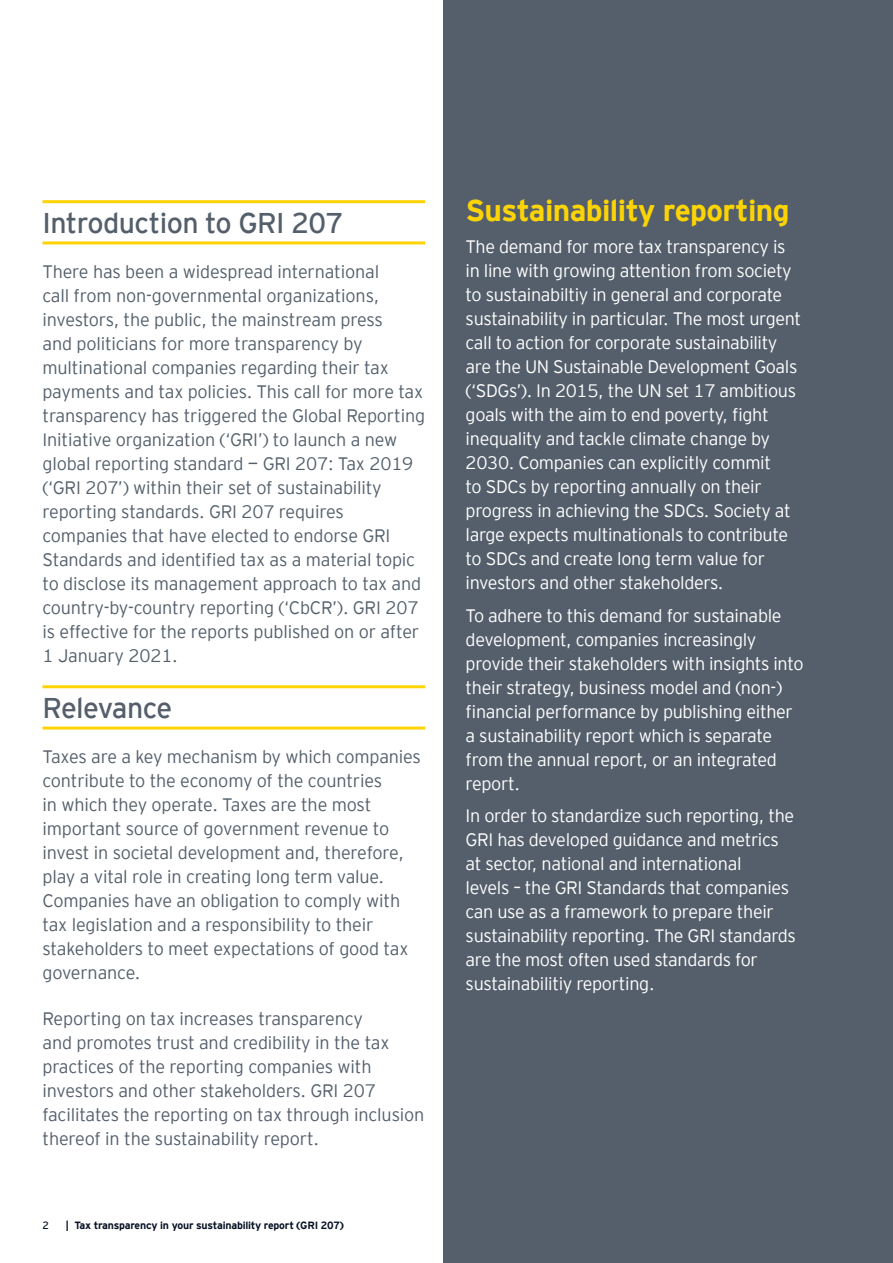
<style>
.page{position:relative;width:893px;height:1263px;background:#fff}
.page>*{position:absolute;margin:0;border:0;box-sizing:border-box;transform-origin:0 0}
.t1{font:700 30px "EY Interstate";letter-spacing:-.02em;color:#fcd406}
.t2{font:28.5px "EY Interstate";letter-spacing:-.02em;color:#545f6b}
.t3{font:300 18px/24px "EY Interstate";letter-spacing:-.01em;color:#545f6b}
.t4{font:300 18px/24px "EY Interstate";letter-spacing:-.02em;color:#fff}
.t5{font:700 10.5px "EY Interstate";letter-spacing:-.02em;color:#071224}
.t6{font:10.5px "EY Interstate";color:#071224}
</style>
<div class="page">
<div style="left:444px;top:0;width:449px;height:1263px;background:#545f6b"></div>
<hr style="left:43px;top:200px;width:382px;height:3px;background:#fed304">
<hr style="left:43px;top:241px;width:382px;height:3px;background:#fed304">
<hr style="left:43px;top:685px;width:382px;height:3px;background:#fed304">
<hr style="left:43px;top:726px;width:382px;height:3px;background:#fed304">
<h2 class="t2" style="left:43px;top:203px;width:302px">Introduction to GRI 207</h2>
<p class="t3" style="left:43px;top:259px;width:384px">There has been a widespread international<br>call from non-governmental organizations, investors, the public, the mainstream press<br>and politicians for more transparency by multinational companies regarding their tax payments and tax policies. This call for more tax transparency has triggered the Global Reporting Initiative organization (‘GRI’) to launch a new global reporting standard — GRI 207: Tax 2019 (‘GRI 207’) within their set of sustainability reporting standards. GRI 207 requires companies that have elected to endorse GRI Standards and identified tax as a material topic to disclose its management approach to tax and country-by-country reporting (‘CbCR’). GRI 207 is effective for the reports published on or after 1 January 2021.</p>
<h2 class="t2" style="left:43px;top:688px;width:131px">Relevance</h2>
<p class="t3" style="left:43px;top:744px;width:380px">Taxes are a key mechanism by which companies contribute to the economy of the countries<br>in which they operate. Taxes are the most important source of government revenue to invest in societal development and, therefore, play a vital role in creating long term value.<br>Companies have an obligation to comply with tax legislation and a responsibility to their stakeholders to meet expectations of good tax governance.</p>
<p class="t3" style="left:43px;top:1005px;width:383px">Reporting on tax increases transparency<br>and promotes trust and credibility in the tax practices of the reporting companies with investors and other stakeholders. GRI 207 facilitates the reporting on tax through inclusion thereof in the sustainability report.</p>
<p class="t6" style="left:43px;top:1218px;width:8px">2</p>
<p class="t5" style="left:66px;top:1217px;width:279px">| Tax transparency in your sustainability report (GRI 207)</p>
<h1 class="t1" style="left:466px;top:189px;width:326px">Sustainability reporting</h1>
<p class="t4" style="left:466px;top:234px;width:337px">The demand for more tax transparency is in line with growing attention from society to sustainabiltiy in general and corporate sustainability in particular. The most urgent call to action for corporate sustainability are the UN Sustainable Development Goals (‘SDGs’). In 2015, the UN set 17 ambitious goals with the aim to end poverty, fight inequality and tackle climate change by 2030. Companies can explicitly commit<br>to SDCs by reporting annually on their progress in achieving the SDCs. Society at large expects multinationals to contribute to SDCs and create long term value for investors and other stakeholders.</p>
<p class="t4" style="left:466px;top:602px;width:339px">To adhere to this demand for sustainable development, companies increasingly provide their stakeholders with insights into their strategy, business model and (non-) financial performance by publishing either a sustainability report which is separate from the annual report, or an integrated report.</p>
<p class="t4" style="left:466px;top:803px;width:332px">In order to standardize such reporting, the GRI has developed guidance and metrics at sector, national and international<br>levels – the GRI Standards that companies can use as a framework to prepare their sustainability reporting. The GRI standards are the most often used standards for sustainabilitiy reporting.</p>
</div>
